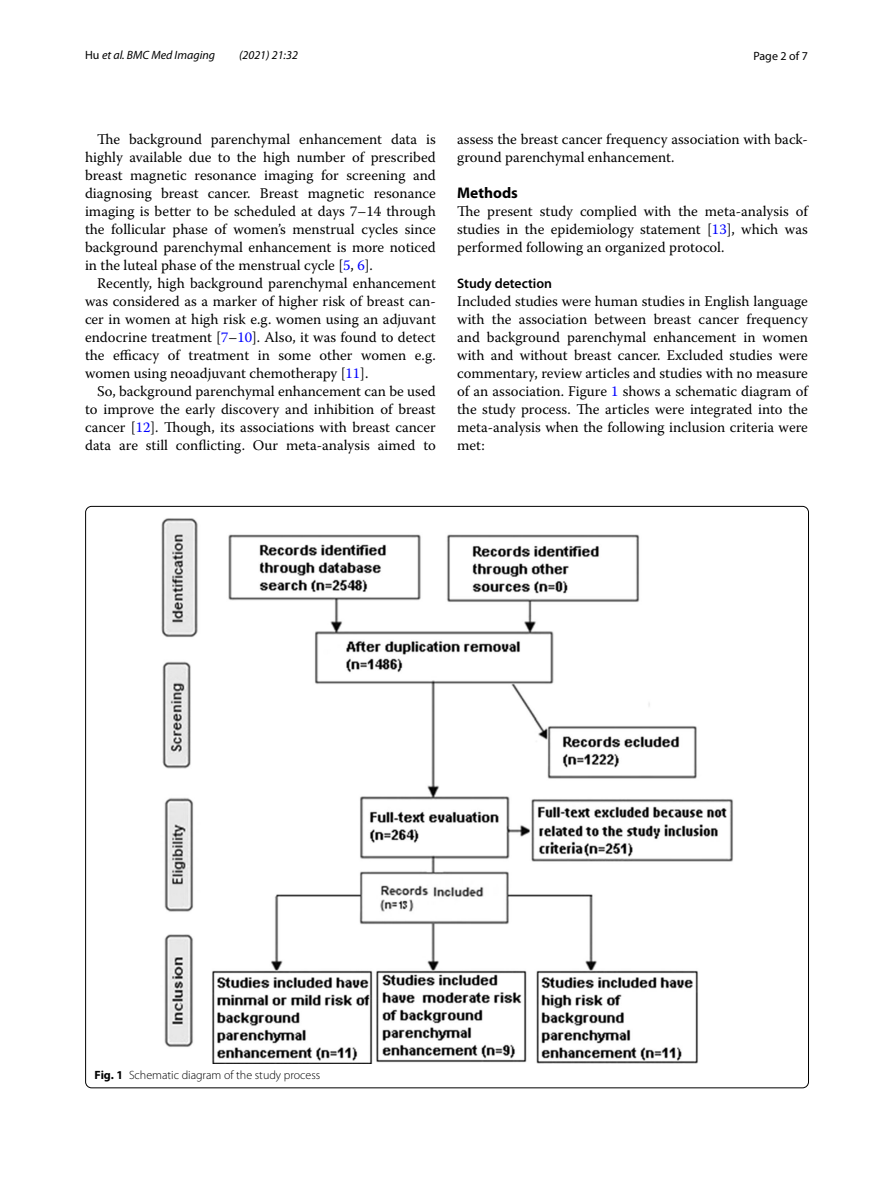
<style>
.page{position:relative;width:893px;height:1187px;background:#fff}
.page>*{position:absolute;margin:0;border:0;box-sizing:border-box;transform-origin:0 0}
.t1{font:700 15.45px "Myriad Pro";color:#000}
.t2{font:14.7px/18px "Warnock Pro";color:#000;text-align:justify}
.t3{font:600 13.8px "Myriad Pro";color:#000}
.t4{font:300 12px "Myriad Pro";color:#000}
.t5{font:italic 12px "Myriad Pro";color:#000}
.t6{font:12px "Myriad Pro";color:#000}
.s1{font-style:normal}
.s2{color:#00f}
.s3{font-weight:700}
</style>
<div class="page">
<img style="left:161px;top:518px;width:572px;height:545px">
<p class="t5" style="left:85px;top:48px;width:132px"><span class="s1">Hu</span> et al. BMC Med Imaging</p>
<p class="t5" style="left:239px;top:48px;width:60px">(2021) 21:32</p>
<p class="t6" style="left:753px;top:48px;width:56px">Page 2 of 7</p>
<p class="t2" style="left:85px;top:130px;width:352px;text-indent:12px">The background parenchymal enhancement data is highly available due to the high number of prescribed breast magnetic resonance imaging for screening and diagnosing breast cancer. Breast magnetic resonance imaging is better to be scheduled at days 7–14 through the follicular phase of women’s menstrual cycles since background parenchymal enhancement is more noticed in the luteal phase of the menstrual cycle [<span class="s2">5</span>, <span class="s2">6</span>].</p>
<p class="t2" style="left:85px;top:274px;width:352px;text-indent:12px">Recently, high background parenchymal enhancement was considered as a marker of higher risk of breast can&shy;cer in women at high risk e.g. women using an adjuvant endocrine treatment [<span class="s2">7</span>–<span class="s2">10</span>]. Also, it was found to detect the efficacy of treatment in some other women e.g. women using neoadjuvant chemotherapy [<span class="s2">11</span>].</p>
<p class="t2" style="left:85px;top:382px;width:352px;text-indent:12px">So, background parenchymal enhancement can be used to improve the early discovery and inhibition of breast cancer [<span class="s2">12</span>]. Though, its associations with breast cancer data are still conflicting. Our meta-analysis aimed to</p>
<p class="t2" style="left:457px;top:130px;width:352px">assess the breast cancer frequency association with back&shy;ground parenchymal enhancement.</p>
<p class="t1" style="left:457px;top:182px;width:62px">Methods</p>
<p class="t2" style="left:457px;top:202px;width:352px">The present study complied with the meta-analysis of studies in the epidemiology statement [<span class="s2">13</span>], which was performed following an organized protocol.</p>
<p class="t3" style="left:457px;top:274px;width:97px">Study detection</p>
<p class="t2" style="left:457px;top:292px;width:352px">Included studies were human studies in English language with the association between breast cancer frequency and background parenchymal enhancement in women with and without breast cancer. Excluded studies were commentary, review articles and studies with no measure of an association. Figure <span class="s2">1</span> shows a schematic diagram of the study process. The articles were integrated into the meta-analysis when the following inclusion criteria were met:</p>
<p class="t4" style="left:95px;top:1067px;width:227px"><span class="s3">Fig. 1</span> Schematic diagram of the study process</p>
</div>
